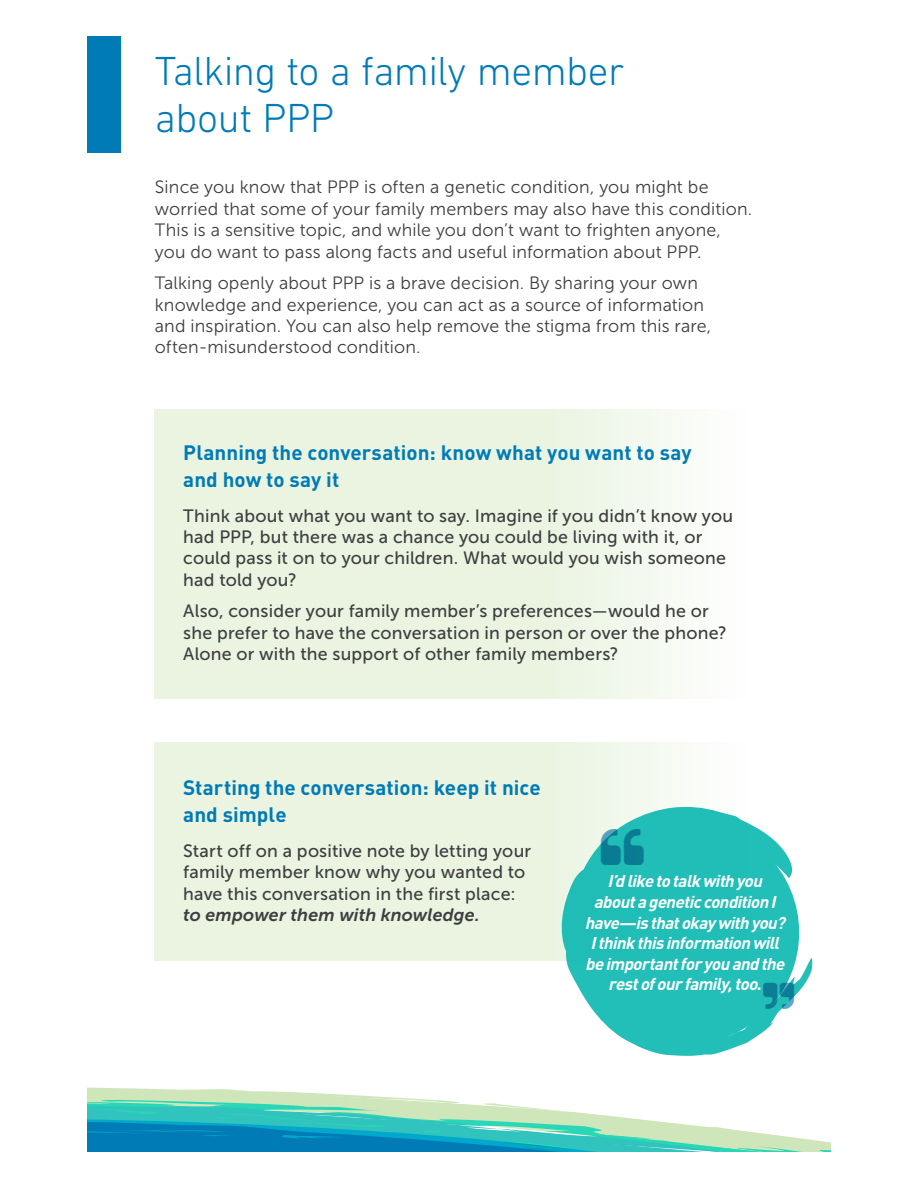
<style>
.page{position:relative;width:918px;height:1188px;background:#fff}
.page>*{position:absolute;margin:0;border:0;box-sizing:border-box;transform-origin:0 0}
.t1{font:300 41.25px/47px "DIN Next LT Pro";letter-spacing:-.015em;color:#007bb6}
.t2{font:700 20.7px/27px "DIN";letter-spacing:.005em;color:#007bb6}
.t3{font:17.85px/21.5px "Museo Sans 300";letter-spacing:.01em;color:#3e3e3f}
.t4{font:17.85px/21.5px "Museo Sans 500";letter-spacing:.01em;color:#3e3e3f}
.t5{font:italic 17.85px "Museo Sans 700";letter-spacing:.005em;color:#3e3e3f}
.t6{font:italic 700 16.95px/20.7px "DIN";color:#fff;text-align:center}
.s1{font-style:normal}
</style>
<div class="page">
<svg style="left:87px;top:1088px;width:329px;height:11px;fill:#cfe6bb"></svg>
<svg style="left:87px;top:1099px;width:744px;height:53px"></svg>
<div style="left:87px;top:36px;width:34px;height:117px;background:#007bb6"></div>
<div style="left:155px;top:410px;width:608px;height:289px;background:linear-gradient(to right,#e5f1da,#f7fbf3)"></div>
<div style="left:155px;top:742px;width:608px;height:219px;background:linear-gradient(to right,#e5f1da,#f7fbf3)"></div>
<svg style="left:561px;top:806px;width:251px;height:250px;fill:#22beb8"></svg>
<svg style="left:763px;top:982px;width:31px;height:27px"></svg>
<svg style="left:601px;top:829px;width:43px;height:36px;background:#2ec1b9"></svg>
<h1 class="t1" style="left:155px;top:48px;width:471px">Talking to a family member about PPP</h1>
<p class="t3" style="left:155px;top:177px;width:599px">Since you know that PPP is often a genetic condition, you might be worried that some of your family members may also have this condition.<br>This is a sensitive topic, and while you don’t want to frighten anyone, you do want to pass along facts and useful information about PPP.</p>
<p class="t3" style="left:155px;top:272px;width:558px">Talking openly about PPP is a brave decision. By sharing your own knowledge and experience, you can act as a source of information and inspiration. You can also help remove the stigma from this rare, often-misunderstood condition.</p>
<p class="t2" style="left:183px;top:438px;width:510px">Planning the conversation: know what you want to say and how to say it</p>
<p class="t4" style="left:183px;top:505px;width:551px">Think about what you want to say. Imagine if you didn’t know you had PPP, but there was a chance you could be living with it, or could pass it on to your children. What would you wish someone had told you?</p>
<p class="t4" style="left:183px;top:601px;width:545px">Also, consider your family member’s preferences—would he or she prefer to have the conversation in person or over the phone?<br>Alone or with the support of other family members?</p>
<p class="t2" style="left:183px;top:773px;width:359px">Starting the conversation: keep it nice and simple</p>
<p class="t4" style="left:183px;top:840px;width:349px">Start off on a positive note by letting your family member know why you wanted to have this conversation in the first place:</p>
<p class="t5" style="left:183px;top:905px;width:298px">to empower them with knowledge.</p>
<p class="t6" style="left:585px;top:870px;width:206px">I’dliketotalkwithyou aboutageneticconditionI have—isthatokay withyou?<br>Ithinkthisinformationwill beimportantforyouandthe restofourfamily,too<span class="s1">.</span></p>
</div>
